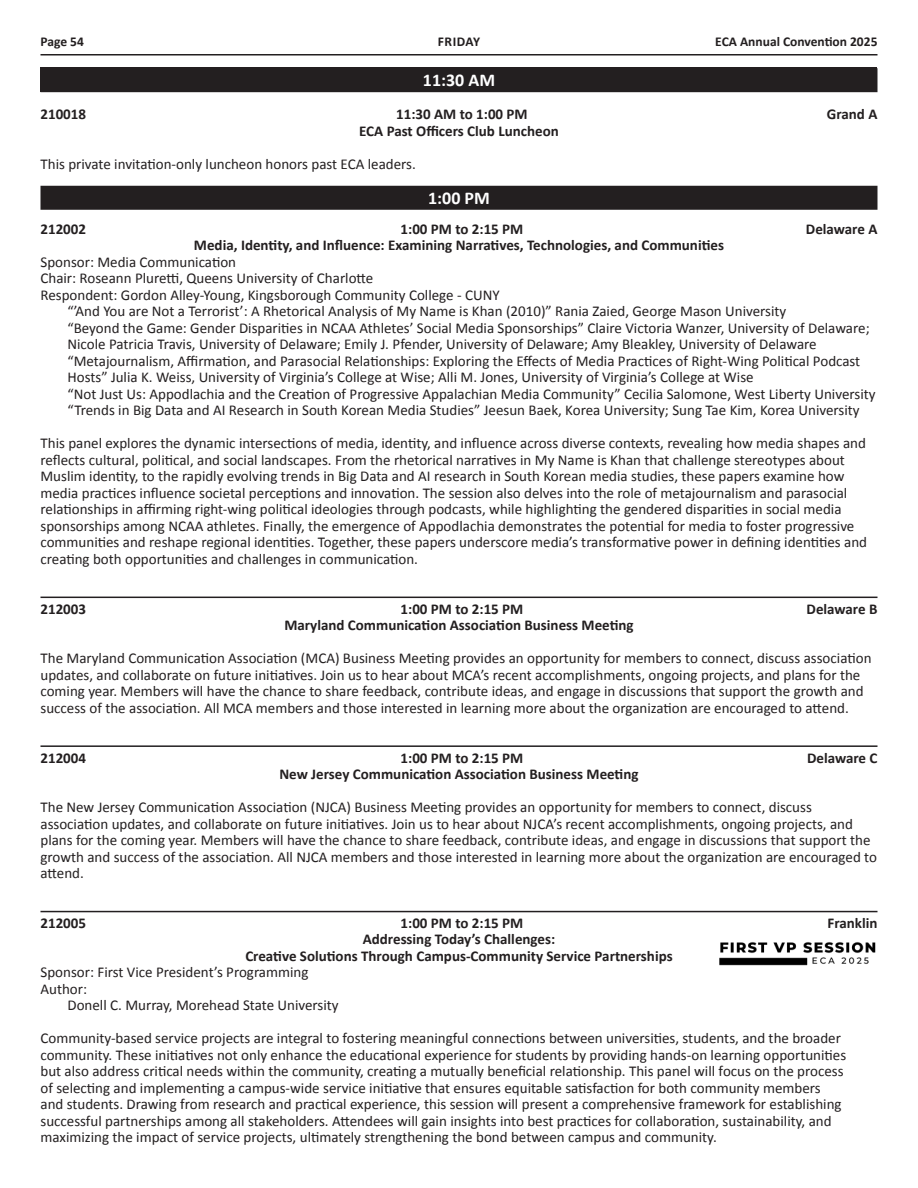
<style>
.page{position:relative;width:918px;height:1188px;background:#fff}
.page>*{position:absolute;margin:0;border:0;box-sizing:border-box;transform-origin:0 0}
.Date_Time_Bars{font:700 18px "Calibri";color:#fff}
.body-names{font:15px/16.5px "Calibri";color:#231f20}
.session_name{font:700 15px/16.5px "Calibri";color:#231f20;text-align:center}
.Session_Time{font:700 15px "Calibri";color:#231f20}
.Session_Time-2{font:700 15px "Calibri";color:#231f20}
.t1{font:700 13.5px "Calibri";color:#231f20}
</style>
<div class="page">
<hr style="left:40px;top:54px;width:838px;height:2px;background:#231f20">
<div style="left:40px;top:186px;width:838px;height:24px;background:#231f20"></div>
<hr style="left:40px;top:597px;width:838px;height:1px;background:#231f20">
<hr style="left:40px;top:745px;width:838px;height:2px;background:#231f20">
<hr style="left:40px;top:911px;width:838px;height:1px;background:#231f20">
<div style="left:40px;top:68px;width:838px;height:24px;background:#231f20"></div>
<img style="left:719px;top:942px;width:157px;height:24px">
<p class="t1" style="left:40px;top:32px;width:45px">Page 54</p>
<p class="t1" style="left:438px;top:32px;width:44px">FRIDAY</p>
<p class="t1" style="left:715px;top:32px;width:164px">ECA Annual Convention 2025</p>
<p class="Date_Time_Bars" style="left:423px;top:68px;width:74px">11:30 AM</p>
<p class="Session_Time-2" style="left:40px;top:104px;width:47px">210018</p>
<p class="Session_Time-2" style="left:396px;top:104px;width:133px">11:30 AM to 1:00 PM</p>
<p class="Session_Time-2" style="left:827px;top:104px;width:52px">Grand A</p>
<p class="session_name" style="left:359px;top:122px;width:201px">ECA Past Officers Club Luncheon</p>
<p class="body-names" style="left:40px;top:155px;width:377px">This private invitation-only luncheon honors past ECA leaders.</p>
<p class="Date_Time_Bars" style="left:428px;top:185px;width:63px">1:00 PM</p>
<p class="Session_Time-2" style="left:40px;top:218px;width:47px">212002</p>
<p class="Session_Time-2" style="left:401px;top:218px;width:124px">1:00 PM to 2:15 PM</p>
<p class="Session_Time-2" style="left:806px;top:218px;width:73px">Delaware A</p>
<p class="session_name" style="left:194px;top:237px;width:532px">Media, Identity, and Influence: Examining Narratives, Technologies, and Communities</p>
<p class="body-names" style="left:40px;top:253px;width:197px">Sponsor: Media Communication</p>
<p class="body-names" style="left:40px;top:270px;width:334px">Chair: Roseann Pluretti, Queens University of Charlotte</p>
<p class="body-names" style="left:40px;top:286px;width:461px">Respondent: Gordon Alley-Young, Kingsborough Community College - CUNY</p>
<p class="body-names" style="left:68px;top:303px;width:720px">“’And You are Not a Terrorist’: A Rhetorical Analysis of My Name is Khan (2010)” Rania Zaied, George Mason University</p>
<p class="body-names" style="left:68px;top:319px;width:804px">“Beyond the Game: Gender Disparities in NCAA Athletes’ Social Media Sponsorships” Claire Victoria Wanzer, University of Delaware;<br>Nicole Patricia Travis, University of Delaware; Emily J. Pfender, University of Delaware; Amy Bleakley, University of Delaware</p>
<p class="body-names" style="left:68px;top:352px;width:794px">“Metajournalism, Affirmation, and Parasocial Relationships: Exploring the Effects of Media Practices of Right-Wing Political Podcast<br>Hosts” Julia K. Weiss, University of Virginia’s College at Wise; Alli M. Jones, University of Virginia’s College at Wise</p>
<p class="body-names" style="left:68px;top:385px;width:810px">“Not Just Us: Appodlachia and the Creation of Progressive Appalachian Media Community” Cecilia Salomone, West Liberty University</p>
<p class="body-names" style="left:68px;top:402px;width:794px">“Trends in Big Data and AI Research in South Korean Media Studies” Jeesun Baek, Korea University; Sung Tae Kim, Korea University</p>
<p class="body-names" style="left:40px;top:435px;width:828px">This panel explores the dynamic intersections of media, identity, and influence across diverse contexts, revealing how media shapes and reflects cultural, political, and social landscapes. From the rhetorical narratives in My Name is Khan that challenge stereotypes about Muslim identity, to the rapidly evolving trends in Big Data and AI research in South Korean media studies, these papers examine how media practices influence societal perceptions and innovation. The session also delves into the role of metajournalism and parasocial relationships in affirming right-wing political ideologies through podcasts, while highlighting the gendered disparities in social media sponsorships among NCAA athletes. Finally, the emergence of Appodlachia demonstrates the potential for media to foster progressive communities and reshape regional identities. Together, these papers underscore media’s transformative power in defining identities and creating both opportunities and challenges in communication.</p>
<p class="Session_Time" style="left:40px;top:598px;width:47px">212003</p>
<p class="Session_Time" style="left:401px;top:598px;width:124px">1:00 PM to 2:15 PM</p>
<p class="Session_Time" style="left:807px;top:598px;width:72px">Delaware B</p>
<p class="session_name" style="left:284px;top:616px;width:351px">Maryland Communication Association Business Meeting</p>
<p class="body-names" style="left:40px;top:650px;width:833px">The Maryland Communication Association (MCA) Business Meeting provides an opportunity for members to connect, discuss association updates, and collaborate on future initiatives. Join us to hear about MCA’s recent accomplishments, ongoing projects, and plans for the coming year. Members will have the chance to share feedback, contribute ideas, and engage in discussions that support the growth and success of the association. All MCA members and those interested in learning more about the organization are encouraged to attend.</p>
<p class="Session_Time" style="left:40px;top:747px;width:47px">212004</p>
<p class="Session_Time" style="left:401px;top:747px;width:124px">1:00 PM to 2:15 PM</p>
<p class="Session_Time" style="left:807px;top:747px;width:72px">Delaware C</p>
<p class="session_name" style="left:279px;top:765px;width:361px">New Jersey Communication Association Business Meeting</p>
<p class="body-names" style="left:40px;top:798px;width:838px">The New Jersey Communication Association (NJCA) Business Meeting provides an opportunity for members to connect, discuss association updates, and collaborate on future initiatives. Join us to hear about NJCA’s recent accomplishments, ongoing projects, and plans for the coming year. Members will have the chance to share feedback, contribute ideas, and engage in discussions that support the growth and success of the association. All NJCA members and those interested in learning more about the organization are encouraged to attend.</p>
<p class="Session_Time" style="left:40px;top:912px;width:47px">212005</p>
<p class="Session_Time" style="left:401px;top:912px;width:124px">1:00 PM to 2:15 PM</p>
<p class="Session_Time" style="left:828px;top:912px;width:51px">Franklin</p>
<p class="session_name" style="left:245px;top:931px;width:429px">Addressing Today’s Challenges:<br>Creative Solutions Through Campus-Community Service Partnerships</p>
<p class="body-names" style="left:40px;top:964px;width:269px">Sponsor: First Vice President’s Programming</p>
<p class="body-names" style="left:40px;top:980px;width:48px">Author:</p>
<p class="body-names" style="left:68px;top:997px;width:273px">Donell C. Murray, Morehead State University</p>
<p class="body-names" style="left:40px;top:1030px;width:807px">Community-based service projects are integral to fostering meaningful connections between universities, students, and the broader community. These initiatives not only enhance the educational experience for students by providing hands-on learning opportunities but also address critical needs within the community, creating a mutually beneficial relationship. This panel will focus on the process of selecting and implementing a campus-wide service initiative that ensures equitable satisfaction for both community members and students. Drawing from research and practical experience, this session will present a comprehensive framework for establishing successful partnerships among all stakeholders. Attendees will gain insights into best practices for collaboration, sustainability, and maximizing the impact of service projects, ultimately strengthening the bond between campus and community.</p>
</div>
